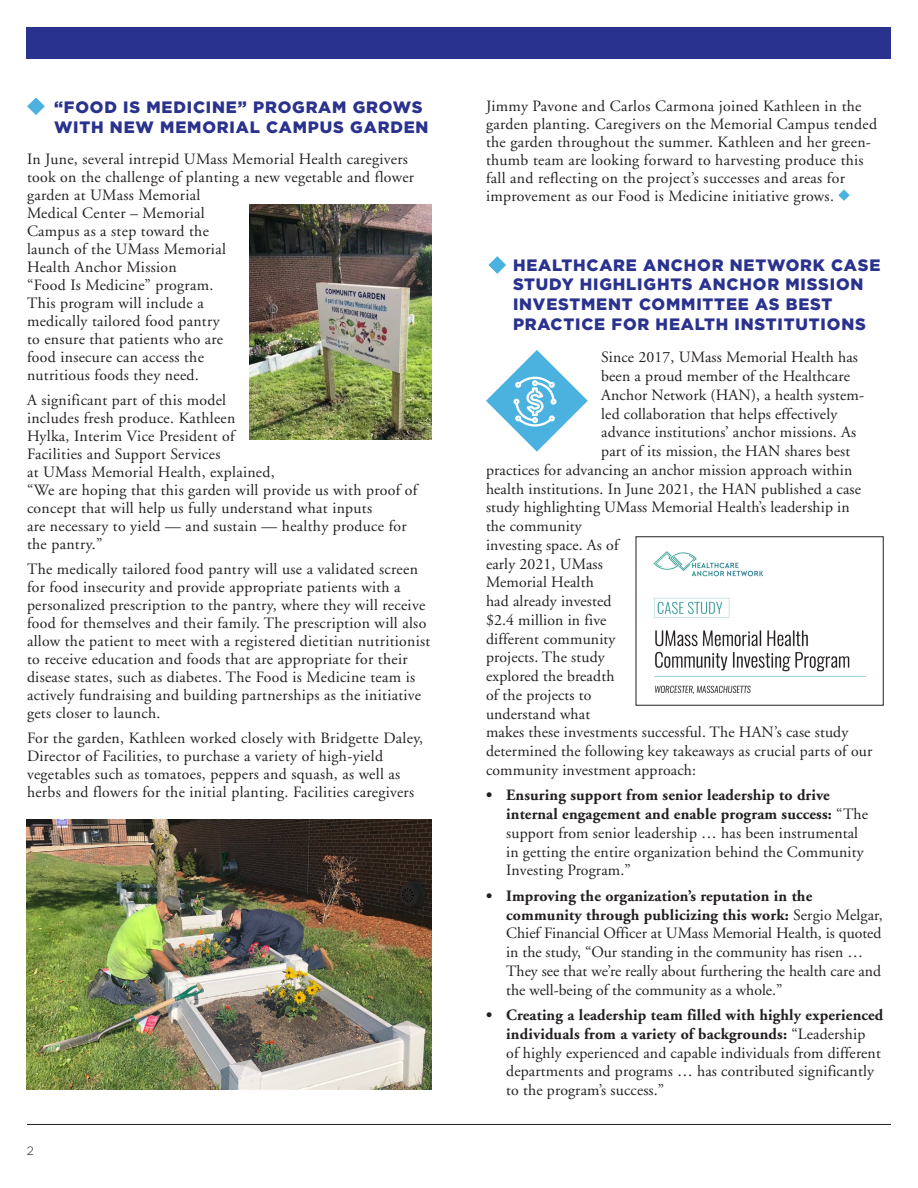
<style>
.page{position:relative;width:918px;height:1188px;background:#fff}
.page>*{position:absolute;margin:0;border:0;box-sizing:border-box;transform-origin:0 0}
.t1{font:900 16.5px/19.8px "Gotham";letter-spacing:.05em;color:#2a328e}
.t2{font:15.75px/18px "Adobe Garamond";letter-spacing:.02em;color:#231f20}
.t3{font:15.75px/18.8px "Adobe Garamond";color:#231f20}
.t4{font:300 12px "Gotham";color:#231f20}
.s1{font-weight:700}
</style>
<div class="page">
<hr style="left:27px;top:1124px;width:864px;height:1px;background:#231f20">
<svg style="left:838px;top:189px;width:12px;height:12px"></svg>
<svg style="left:27px;top:97px;width:18px;height:18px"></svg>
<svg style="left:488px;top:256px;width:18px;height:18px"></svg>
<div style="left:27px;top:27px;width:864px;height:32px;background:#29338e"></div>
<img style="left:27px;top:819px;width:405px;height:270px">
<img style="left:249px;top:204px;width:183px;height:236px">
<svg style="left:486px;top:350px;width:102px;height:102px"></svg>
<img style="left:653px;top:551px;width:214px;height:143px">
<p class="t1" style="left:54px;top:97px;width:376px">“FOOD IS MEDICINE” PROGRAM GROWS<br>WITH NEW MEMORIAL CAMPUS GARDEN</p>
<p class="t2" style="left:27px;top:151px;width:389px">In June, several intrepid UMass Memorial Health caregivers took on the challenge of planting a new vegetable and flower garden at UMass Memorial<br>Medical Center – Memorial<br>Campus as a step toward the<br>launch of the UMass Memorial<br>Health Anchor Mission<br>“Food Is Medicine” program.<br>This program will include a<br>medically tailored food pantry<br>to ensure that patients who are<br>food insecure can access the<br>nutritious foods they need.</p>
<p class="t2" style="left:27px;top:391px;width:392px">A significant part of this model<br>includes fresh produce. Kathleen<br>Hylka, Interim Vice President of<br>Facilities and Support Services<br>at UMass Memorial Health, explained,<br>“We are hoping that this garden will provide us with proof of concept that will help us fully understand what inputs<br>are necessary to yield — and sustain — healthy produce for the pantry.”</p>
<p class="t2" style="left:27px;top:560px;width:405px">The medically tailored food pantry will use a validated screen for food insecurity and provide appropriate patients with a personalized prescription to the pantry, where they will receive food for themselves and their family. The prescription will also allow the patient to meet with a registered dietitian nutritionist to receive education and foods that are appropriate for their disease states, such as diabetes. The Food is Medicine team is actively fundraising and building partnerships as the initiative gets closer to launch.</p>
<p class="t2" style="left:27px;top:729px;width:398px">For the garden, Kathleen worked closely with Bridgette Daley, Director of Facilities, to purchase a variety of high-yield vegetables such as tomatoes, peppers and squash, as well as herbs and flowers for the initial planting. Facilities caregivers</p>
<p class="t4" style="left:27px;top:1143px;width:9px">2</p>
<p class="t2" style="left:486px;top:97px;width:393px">Jimmy Pavone and Carlos Carmona joined Kathleen in the garden planting. Caregivers on the Memorial Campus tended the garden throughout the summer. Kathleen and her green&shy;thumb team are looking forward to harvesting produce this fall and reflecting on the project’s successes and areas for improvement as our Food is Medicine initiative grows.</p>
<p class="t1" style="left:513px;top:254px;width:369px">HEALTHCARE ANCHOR NETWORK CASE<br>STUDY HIGHLIGHTS ANCHOR MISSION<br>INVESTMENT COMMITTEE AS BEST<br>PRACTICE FOR HEALTH INSTITUTIONS</p>
<p class="t2" style="left:601px;top:349px;width:258px">Since 2017, UMass Memorial Health has</p>
<p class="t2" style="left:601px;top:367px;width:250px">been a proud member of the Healthcare</p>
<p class="t2" style="left:601px;top:386px;width:264px">Anchor Network (HAN), a health system-</p>
<p class="t2" style="left:601px;top:405px;width:238px">led collaboration that helps effectively</p>
<p class="t2" style="left:601px;top:424px;width:256px">advance institutions’ anchor missions. As</p>
<p class="t2" style="left:601px;top:442px;width:250px">part of its mission, the HAN shares best</p>
<p class="t2" style="left:486px;top:461px;width:368px">practices for advancing an anchor mission approach within</p>
<p class="t2" style="left:486px;top:480px;width:377px">health institutions. In June 2021, the HAN published a case</p>
<p class="t2" style="left:486px;top:499px;width:365px">study highlighting UMass Memorial Health’s leadership in</p>
<p class="t2" style="left:486px;top:517px;width:97px">the community</p>
<p class="t2" style="left:486px;top:536px;width:134px">investing space. As of</p>
<p class="t2" style="left:486px;top:555px;width:118px">early 2021, UMass</p>
<p class="t2" style="left:486px;top:574px;width:109px">Memorial Health</p>
<p class="t2" style="left:486px;top:592px;width:127px">had already invested</p>
<p class="t2" style="left:486px;top:611px;width:122px">$2.4 million in five</p>
<p class="t2" style="left:486px;top:630px;width:131px">different community</p>
<p class="t2" style="left:486px;top:649px;width:120px">projects. The study</p>
<p class="t2" style="left:486px;top:667px;width:130px">explored the breadth</p>
<p class="t2" style="left:486px;top:686px;width:107px">of the projects to</p>
<p class="t2" style="left:486px;top:705px;width:106px">understand what</p>
<p class="t2" style="left:486px;top:724px;width:364px">makes these investments successful. The HAN’s case study</p>
<p class="t2" style="left:486px;top:742px;width:388px">determined the following key takeaways as crucial parts of our</p>
<p class="t2" style="left:486px;top:761px;width:212px">community investment approach:</p>
<p class="t2" style="left:506px;top:786px;width:363px;line-height:18.8px;text-indent:-20px"><span class="s1">• Ensuring support from senior leadership to drive internal engagement and enable program success:</span> “The support from senior leadership … has been instrumental in getting the entire organization behind the Community Investing Program.”</p>
<p class="t3" style="left:506px;top:887px;width:378px;text-indent:-20px"><span class="s1">• Improving the organization’s reputation in the community through publicizing this work:</span> Sergio Melgar, Chief Financial Officer at UMass Memorial Health, is quoted in the study, “Our standing in the community has risen … They see that we’re really about furthering the health care and the well-being of the community as a whole.”</p>
<p class="t2" style="left:506px;top:1006px;width:379px;line-height:18.8px;text-indent:-20px"><span class="s1">• Creating a leadership team filled with highly experienced individuals from a variety of backgrounds:</span> “Leadership<br>of highly experienced and capable individuals from different departments and programs … has contributed significantly to the program’s success.”</p>
</div>
